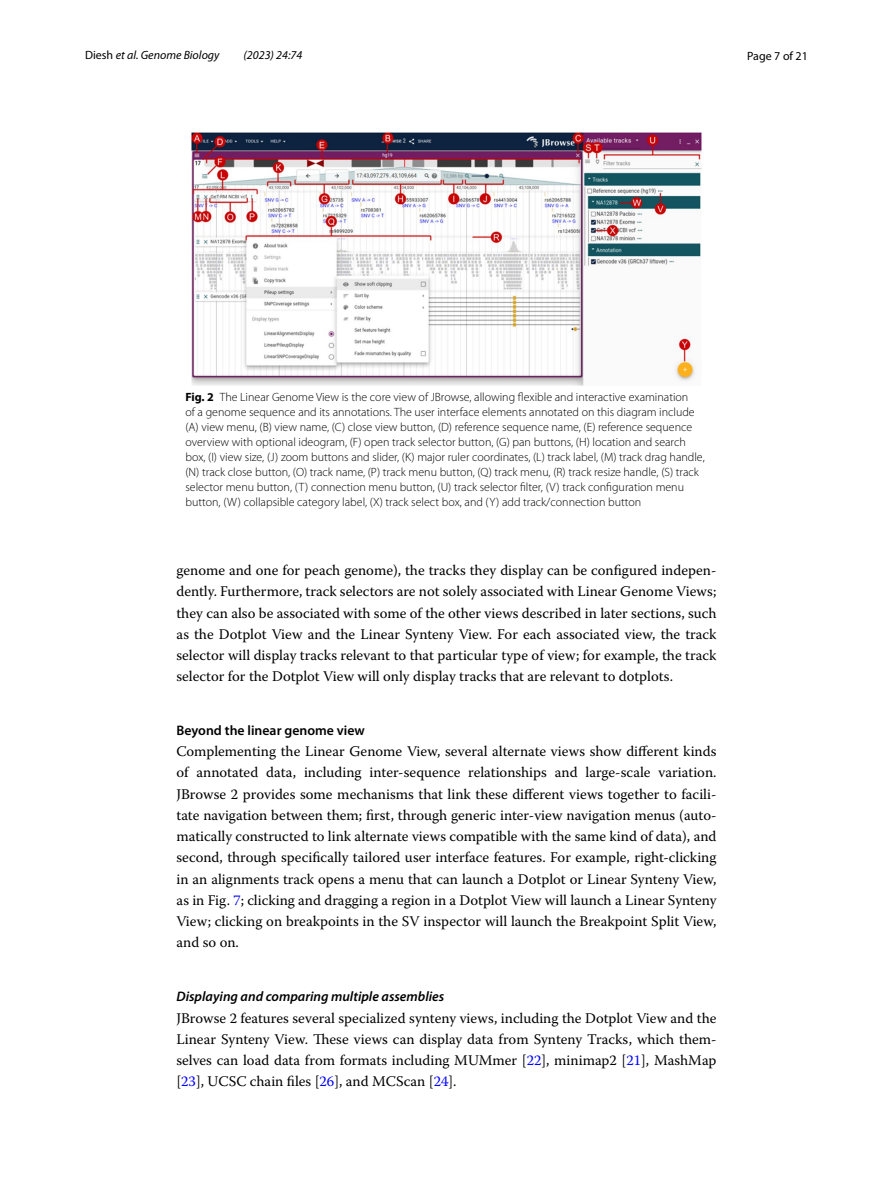
<style>
.page{position:relative;width:893px;height:1187px;background:#fff}
.page>*{position:absolute;margin:0;border:0;box-sizing:border-box;transform-origin:0 0}
.t1{font:14.7px/21.3px "Warnock Pro";color:#000;text-align:justify}
.t2{font:italic 600 13.8px "Myriad Pro";color:#000}
.t3{font:600 13.8px "Myriad Pro";color:#000}
.t4{font:300 12px/15px "Myriad Pro";color:#000}
.t5{font:italic 12px "Myriad Pro";color:#000}
.t6{font:12px "Myriad Pro";color:#000}
.s1{font-style:normal}
.s2{font-weight:700}
.s3{color:#00f}
</style>
<div class="page">
<img style="left:191px;top:133px;width:511px;height:252px">
<p class="t5" style="left:85px;top:48px;width:136px"><span class="s1">Diesh</span> et al. Genome Biology</p>
<p class="t5" style="left:244px;top:48px;width:60px">(2023) 24:74</p>
<p class="t6" style="left:747px;top:48px;width:62px">Page 7 of 21</p>
<p class="t4" style="left:185px;top:389px;width:521px"><span class="s2">Fig. 2</span> The Linear Genome View is the core view of JBrowse, allowing flexible and interactive examination<br>of a genome sequence and its annotations. The user interface elements annotated on this diagram include (A) view menu, (B) view name, (C) close view button, (D) reference sequence name, (E) reference sequence overview with optional ideogram, (F) open track selector button, (G) pan buttons, (H) location and search box, (I) view size, (J) zoom buttons and slider, (K) major ruler coordinates, (L) track label, (M) track drag handle, (N) track close button, (O) track name, (P) track menu button, (Q) track menu, (R) track resize handle, (S) track selector menu button, (T) connection menu button, (U) track selector filter, (V) track configuration menu button, (W) collapsible category label, (X) track select box, and (Y) add track/connection button</p>
<p class="t1" style="left:176px;top:559px;width:542px">genome and one for peach genome), the tracks they display can be configured indepen&shy;dently. Furthermore, track selectors are not solely associated with Linear Genome Views; they can also be associated with some of the other views described in later sections, such as the Dotplot View and the Linear Synteny View. For each associated view, the track selector will display tracks relevant to that particular type of view; for example, the track selector for the Dotplot View will only display tracks that are relevant to dotplots.</p>
<p class="t3" style="left:176px;top:721px;width:190px">Beyond the linear genome view</p>
<p class="t1" style="left:176px;top:740px;width:542px">Complementing the Linear Genome View, several alternate views show different kinds of annotated data, including inter-sequence relationships and large-scale variation.<br>JBrowse 2 provides some mechanisms that link these different views together to facili&shy;tate navigation between them; first, through generic inter-view navigation menus (auto&shy;matically constructed to link alternate views compatible with the same kind of data), and second, through specifically tailored user interface features. For example, right-clicking in an alignments track opens a menu that can launch a Dotplot or Linear Synteny View, as in Fig. <span class="s3">7</span>; clicking and dragging a region in a Dotplot View will launch a Linear Synteny View; clicking on breakpoints in the SV inspector will launch the Breakpoint Split View, and so on.</p>
<p class="t2" style="left:176px;top:987px;width:269px">Displaying and comparing multiple assemblies</p>
<p class="t1" style="left:176px;top:1006px;width:542px">JBrowse 2 features several specialized synteny views, including the Dotplot View and the Linear Synteny View. These views can display data from Synteny Tracks, which them&shy;selves can load data from formats including MUMmer [<span class="s3">22</span>], minimap2 [<span class="s3">21</span>], MashMap [<span class="s3">23</span>], UCSC chain files [<span class="s3">26</span>], and MCScan [<span class="s3">24</span>].</p>
</div>
